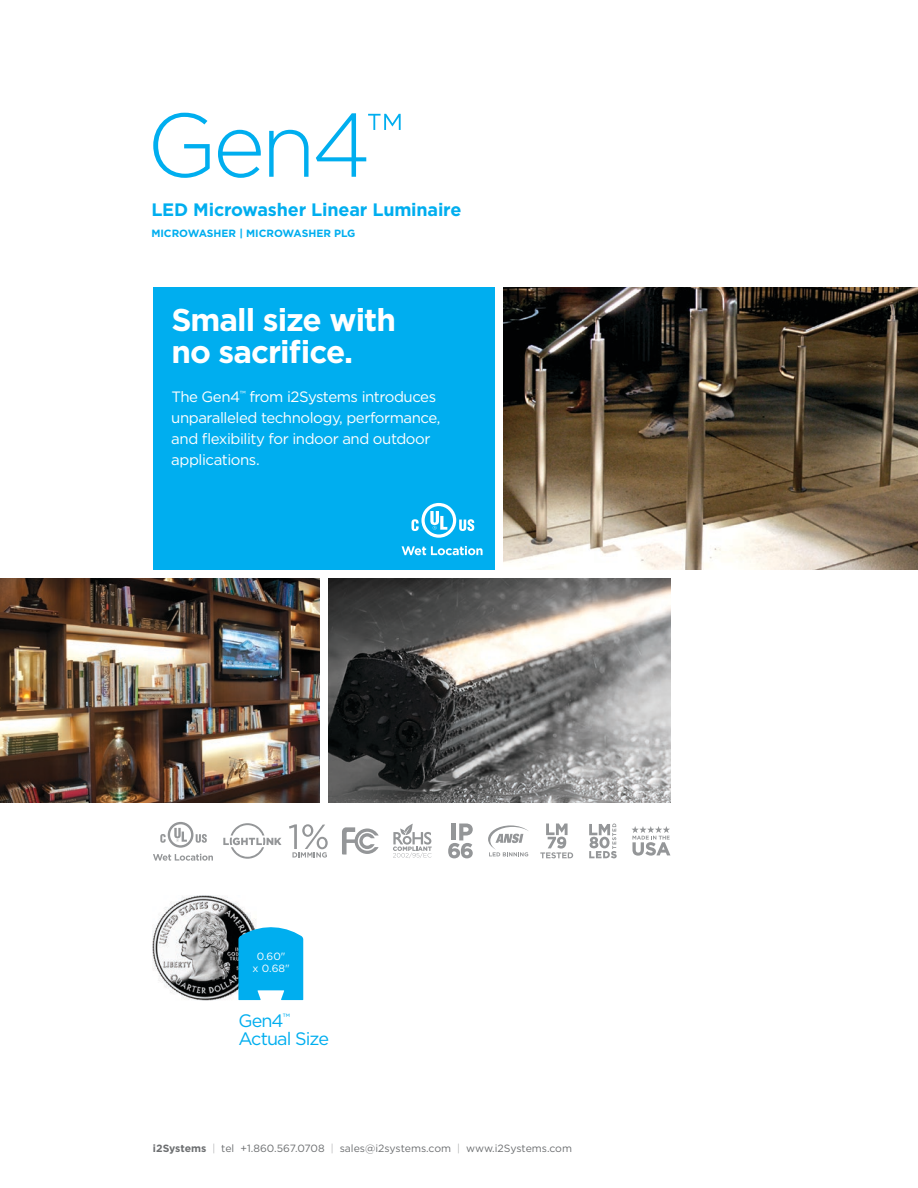
<style>
.page{position:relative;width:918px;height:1188px;background:#fff}
.page>*{position:absolute;margin:0;border:0;box-sizing:border-box;transform-origin:0 0}
.t1{font:300 90px "Gotham";color:#00aeef}
.t2{font:700 31.5px/31.5px "Gotham";letter-spacing:-.03em;color:#fff}
.t3{font:700 18px "Gotham";letter-spacing:-.01em;color:#00aeef}
.t4{font:18px/18px "Gotham";letter-spacing:-.05em;color:#00aeef}
.t5{font:15px/21px "Gotham";letter-spacing:-.03em;color:#fff}
.t6{font:10.5px "Gotham";letter-spacing:-.005em;color:#6d6f71}
.t7{font:700 10.5px "Gotham";color:#00aeef}
.t8{font:10.5px/12px "Gotham";color:#fff;text-align:center}
.s1{font-weight:700}
.s2{font-weight:200}
</style>
<div class="page">
<img style="left:504px;top:287px;width:414px;height:282px">
<img style="left:153px;top:896px;width:103px;height:104px">
<svg style="left:393px;top:824px;width:39px;height:34px"></svg>
<svg style="left:342px;top:827px;width:37px;height:28px"></svg>
<svg style="left:488px;top:825px;width:41px;height:31px"></svg>
<svg style="left:448px;top:824px;width:25px;height:34px"></svg>
<svg style="left:589px;top:824px;width:28px;height:34px"></svg>
<svg style="left:540px;top:824px;width:33px;height:34px"></svg>
<svg style="left:223px;top:823px;width:59px;height:36px"></svg>
<svg style="left:632px;top:826px;width:38px;height:30px"></svg>
<svg style="left:289px;top:824px;width:39px;height:34px"></svg>
<svg style="left:153px;top:854px;width:60px;height:7px"></svg>
<svg style="left:160px;top:822px;width:47px;height:26px"></svg>
<svg style="left:238px;top:927px;width:65px;height:73px;background:#14b1eb"></svg>
<div style="left:153px;top:287px;width:342px;height:282px;background:#00aeef"></div>
<img style="left:328px;top:578px;width:342px;height:224px">
<img style="left:0;top:578px;width:319px;height:224px">
<svg style="left:402px;top:546px;width:81px;height:9px"></svg>
<svg style="left:411px;top:503px;width:63px;height:35px"></svg>
<h1 class="t1" style="left:147px;top:88px;width:258px">Gen4<sup>™</sup></h1>
<p class="t3" style="left:151px;top:197px;width:312px">LED Microwasher Linear Luminaire</p>
<p class="t7" style="left:151px;top:226px;width:198px">m icrowasher | m icrowasher plg</p>
<h2 class="t2" style="left:171px;top:304px;width:226px">Small size with no sacrifice.</h2>
<p class="t5" style="left:171px;top:386px;width:271px">The Gen4<sup>™</sup> from i2Systems introduces unparalleled technology, performance, and flexibility for indoor and outdoor applications.</p>
<p class="t8" style="left:253px;top:950px;width:39px">0.60" x 0.68"</p>
<p class="t4" style="left:238px;top:1011px;width:92px">Gen4<sup>™<br></sup>Actual Size</p>
<p class="t6" style="left:153px;top:1141px;width:421px"><span class="s1">i2Systems</span> <span class="s2">|</span> tel +1.860.567.0708 <span class="s2">|</span> sales@i2systems.com <span class="s2">|</span> www.i2Systems.com</p>
</div>
